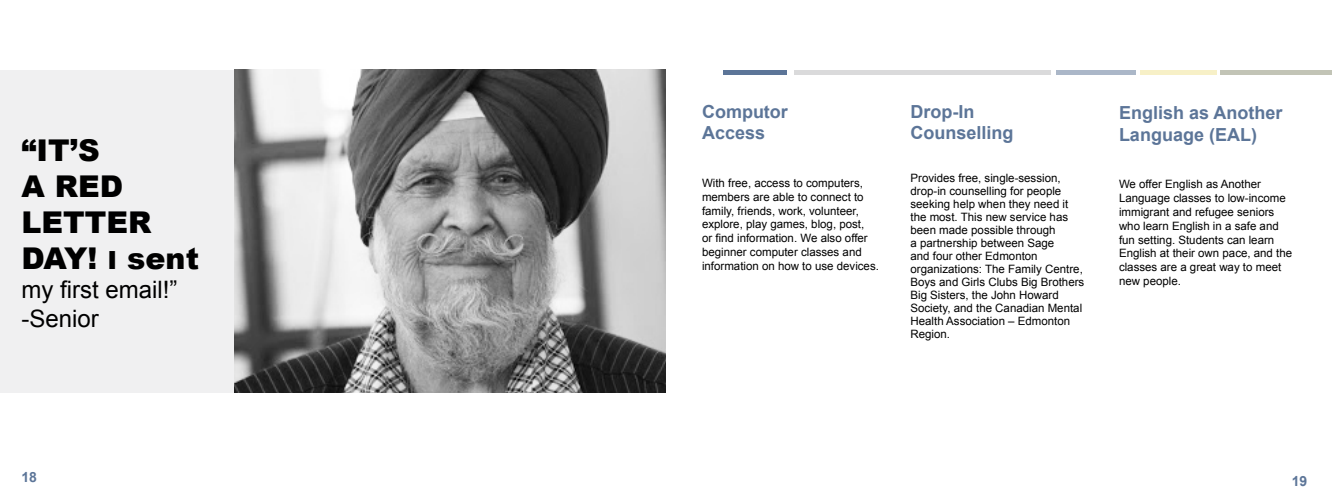
<style>
.page{position:relative;width:1332px;height:504px;background:#fff}
.page>*{position:absolute;margin:0;border:0;box-sizing:border-box;transform-origin:0 0}
.t1{font:900 30px/36px "Arial";color:#000}
.t2{font:24px/28.8px "Arial";color:#000}
.t3{font:700 18px/21.6px "Arial";color:#5c7598}
.t4{font:700 14px "Arial";color:#5c7598}
.t5{font:11.5px/13.8px "Arial";color:#000}
.s1{font-size:25px}
</style>
<div class="page">
<hr style="left:1140px;top:70px;width:76px;height:4px;background:#f7f0c7">
<hr style="left:1220px;top:70px;width:112px;height:4px;background:#c2c4b6">
<hr style="left:724px;top:70px;width:63px;height:4px;background:#5c7598">
<hr style="left:1056px;top:70px;width:80px;height:4px;background:#abb7c8">
<hr style="left:794px;top:70px;width:257px;height:4px;background:#dadadb">
<img style="left:234px;top:70px;width:432px;height:323px">
<div style="left:0;top:70px;width:234px;height:323px;background:#f0f0f1"></div>
<h1 class="t1" style="left:21px;top:132px;width:179px">“IT’S<br>A RED<br>LETTER<br>DAY! <span class="s1">I</span> sent</h1>
<h2 class="t2" style="left:21px;top:275px;width:158px">my first email!” -Senior</h2>
<h3 class="t3" style="left:702px;top:101px;width:87px">Computor<br>Access</h3>
<p class="t5" style="left:702px;top:176px;width:178px">With free, access to computers, members are able to connect to family, friends, work, volunteer, explore, play games, blog, post,<br>or find information. We also offer beginner computer classes and information on how to use devices.</p>
<h3 class="t3" style="left:910px;top:101px;width:105px">Drop-In<br>Counselling</h3>
<p class="t5" style="left:911px;top:172px;width:175px;line-height:13px">Provides free, single-session, drop-in counselling for people seeking help when they need it the most. This new service has been made possible through<br>a partnership between Sage<br>and four other Edmonton organizations: The Family Centre,<br>Boys and Girls Clubs Big Brothers<br>Big Sisters, the John Howard<br>Society, and the Canadian Mental<br>Health Association – Edmonton<br>Region.</p>
<h3 class="t3" style="left:1119px;top:103px;width:165px">English as Another<br>Language (EAL)</h3>
<p class="t5" style="left:1119px;top:178px;width:175px">We offer English as Another<br>Language classes to low-income immigrant and refugee seniors who learn English in a safe and fun setting. Students can learn<br>English at their own pace, and the classes are a great way to meet new people.</p>
<p class="t4" style="left:21px;top:468px;width:17px">18</p>
<p class="t4" style="left:1292px;top:472px;width:17px">19</p>
</div>
